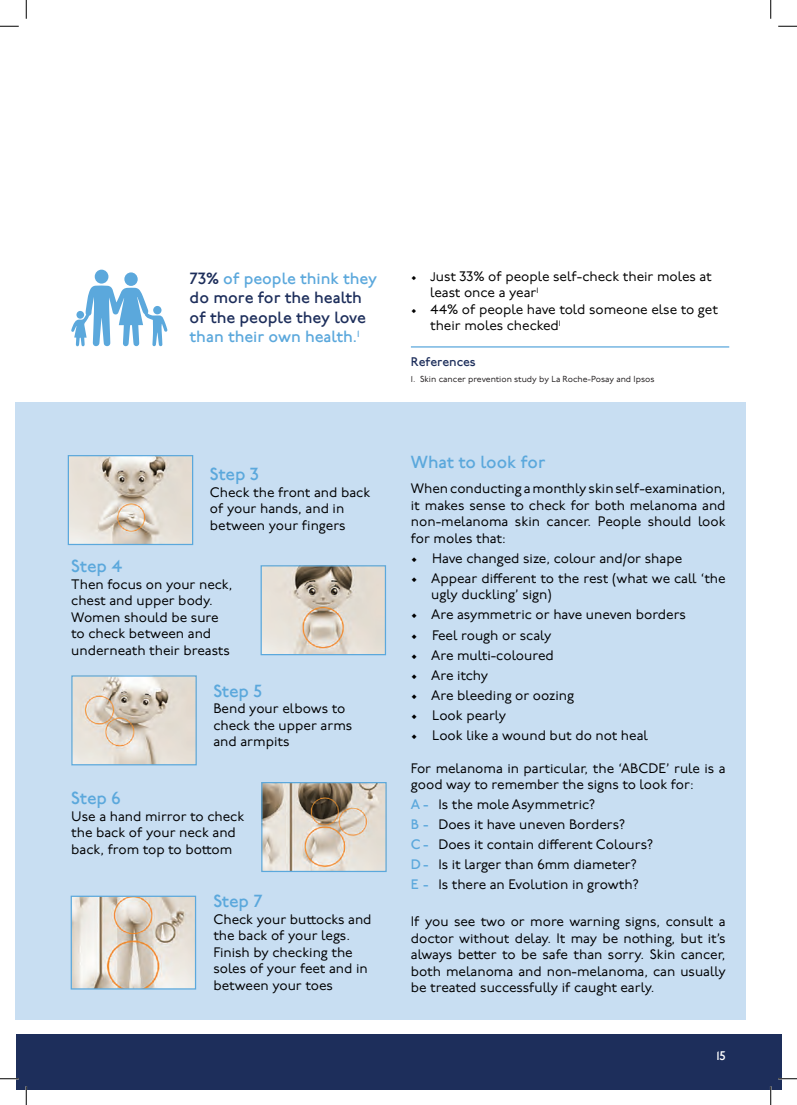
<style>
.page{position:relative;width:797px;height:1105px;background:#fff}
.page>*{position:absolute;margin:0;border:0;box-sizing:border-box;transform-origin:0 0}
.t1{font:17.5px "P22 Underground CY Medium";color:#5ba8dc}
.t2{font:16.25px/19.5px "P22 Underground CY Medium";color:#1d2e5b}
.t3{font:13.75px/16.5px "P22 Underground CY Pro";color:#000001}
.t4{font:12.5px "P22 Underground CY Medium";color:#1d2e5b}
.t5{font:12.5px "P22 Underground CY Medium";color:#fff}
.t6{font:8.75px "P22 Underground CY Pro";color:#231f20}
.s1{color:#5ba8dc}
.s2{font-size:12.5px}
.s3{font-weight:500;color:#5ba8dc}
</style>
<div class="page">
<div style="left:16px;top:1034px;width:765px;height:55px;background:#1d2e5b"></div>
<div style="left:16px;top:402px;width:730px;height:617px;background:#c8def2"></div>
<hr style="left:411px;top:346px;width:318px;height:2px;background:#5ba8dc">
<img style="left:70px;top:457px;width:121px;height:86px">
<div style="left:68px;top:455px;width:125px;height:90px;border:1px solid #5ba8dc"></div>
<img style="left:262px;top:567px;width:122px;height:86px">
<div style="left:260px;top:565px;width:126px;height:90px;border:1px solid #5ba8dc"></div>
<img style="left:73px;top:677px;width:122px;height:86px">
<div style="left:71px;top:675px;width:126px;height:90px;border:1px solid #5ba8dc"></div>
<img style="left:263px;top:784px;width:122px;height:86px">
<div style="left:261px;top:782px;width:126px;height:90px;border:1px solid #5ba8dc"></div>
<img style="left:73px;top:898px;width:121px;height:89px">
<div style="left:71px;top:896px;width:125px;height:93px;border:1px solid #5ba8dc"></div>
<svg style="left:71px;top:285px;width:96px;height:61px"></svg>
<div style="left:95px;top:270px;width:13px;height:14px;background:#5ba8dc;border-radius:50%"></div>
<div style="left:124px;top:272px;width:14px;height:14px;background:#5ba8dc;border-radius:50%"></div>
<div style="left:153px;top:306px;width:8px;height:8px;background:#5ba8dc;border-radius:50%"></div>
<div style="left:76px;top:311px;width:8px;height:8px;background:#5ba8dc;border-radius:50%"></div>
<svg style="left:0;top:25px;width:19px;height:2px"></svg>
<svg style="left:778px;top:25px;width:19px;height:2px"></svg>
<svg style="left:0;top:1078px;width:19px;height:1px"></svg>
<svg style="left:778px;top:1078px;width:19px;height:1px"></svg>
<svg style="left:25px;top:0;width:2px;height:19px"></svg>
<svg style="left:25px;top:1086px;width:2px;height:19px"></svg>
<svg style="left:770px;top:0;width:1px;height:19px"></svg>
<svg style="left:770px;top:1086px;width:1px;height:19px"></svg>
<p class="t2" style="left:190px;top:269px;width:189px">73% <span class="s1">of people think they </span>do more for the health of the people they love <span class="s1">than their own health.</span><sup>1</sup></p>
<p class="t1" style="left:210px;top:465px;width:50px">Step 3</p>
<p class="t3" style="left:210px;top:484px;width:162px">Check the front and back of your hands, and in between your fingers</p>
<p class="t1" style="left:71px;top:557px;width:52px">Step 4</p>
<p class="t3" style="left:71px;top:576px;width:163px">Then focus on your neck, chest and upper body.<br>Women should be sure to check between and underneath their breasts</p>
<p class="t1" style="left:213px;top:681px;width:50px">Step 5</p>
<p class="t3" style="left:213px;top:700px;width:140px">Bend your elbows to check the upper arms and armpits</p>
<p class="t1" style="left:71px;top:789px;width:51px">Step 6</p>
<p class="t3" style="left:71px;top:808px;width:174px">Use a hand mirror to check the back of your neck and back, from top to bottom</p>
<p class="t1" style="left:213px;top:892px;width:51px">Step 7</p>
<p class="t3" style="left:213px;top:911px;width:160px">Check your buttocks and the back of your legs.<br>Finish by checking the soles of your feet and in between your toes</p>
<p class="t3" style="left:430px;top:268px;width:283px;text-indent:-19px"><span class="s2">• J</span>ust 33% of people self-check their moles at least once a year<sup>1</sup></p>
<p class="t3" style="left:430px;top:301px;width:289px;text-indent:-19px"><span class="s2">•</span> 44% of people have told someone else to get their moles checked<sup>1</sup></p>
<p class="t4" style="left:411px;top:355px;width:66px">References</p>
<p class="t6" style="left:411px;top:373px;width:245px">1. Skin cancer prevention study by La Roche-Posay and Ipsos</p>
<p class="t1" style="left:411px;top:452px;width:136px">What to look for</p>
<p class="t3" style="left:411px;top:480px;width:316px;text-align:justify">When conducting a monthly skin self-examination, it makes sense to check for both melanoma and non-melanoma skin cancer. People should look for moles that:</p>
<p class="t3" style="left:411px;top:550px;width:273px">• Have changed size, colour and/or shape</p>
<p class="t3" style="left:431px;top:570px;width:296px;text-indent:-20px">• Appear different to the rest (what we call ‘the ugly duckling’ sign)</p>
<p class="t3" style="left:411px;top:606px;width:277px">• Are asymmetric or have uneven borders</p>
<p class="t3" style="left:411px;top:626px;width:142px">• Feel rough or scaly</p>
<p class="t3" style="left:411px;top:647px;width:144px">• Are multi-coloured</p>
<p class="t3" style="left:411px;top:667px;width:79px">• Are itchy</p>
<p class="t3" style="left:411px;top:687px;width:165px">• Are bleeding or oozing</p>
<p class="t3" style="left:411px;top:707px;width:97px">• Look pearly</p>
<p class="t3" style="left:411px;top:727px;width:239px">• Look like a wound but do not heal</p>
<p class="t3" style="left:411px;top:760px;width:316px">For melanoma in particular, the ‘ABCDE’ rule is a good way to remember the signs to look for:</p>
<p class="t3" style="left:411px;top:794px;width:244px;line-height:20px"><span class="s3">A -</span> Is the mole Asymmetric?<br><span class="s3">B -</span> Does it have uneven Borders?<br><span class="s3">C -</span> Does it contain different Colours?<br><span class="s3">D -</span> Is it larger than 6mm diameter?<br><span class="s3">E -</span> Is there an Evolution in growth?</p>
<p class="t3" style="left:411px;top:913px;width:316px;text-align:justify">If you see two or more warning signs, consult a doctor without delay. It may be nothing, but it’s always better to be safe than sorry. Skin cancer, both melanoma and non-melanoma, can usually be treated successfully if caught early.</p>
<p class="t5" style="left:716px;top:1048px;width:11px">15</p>
</div>
